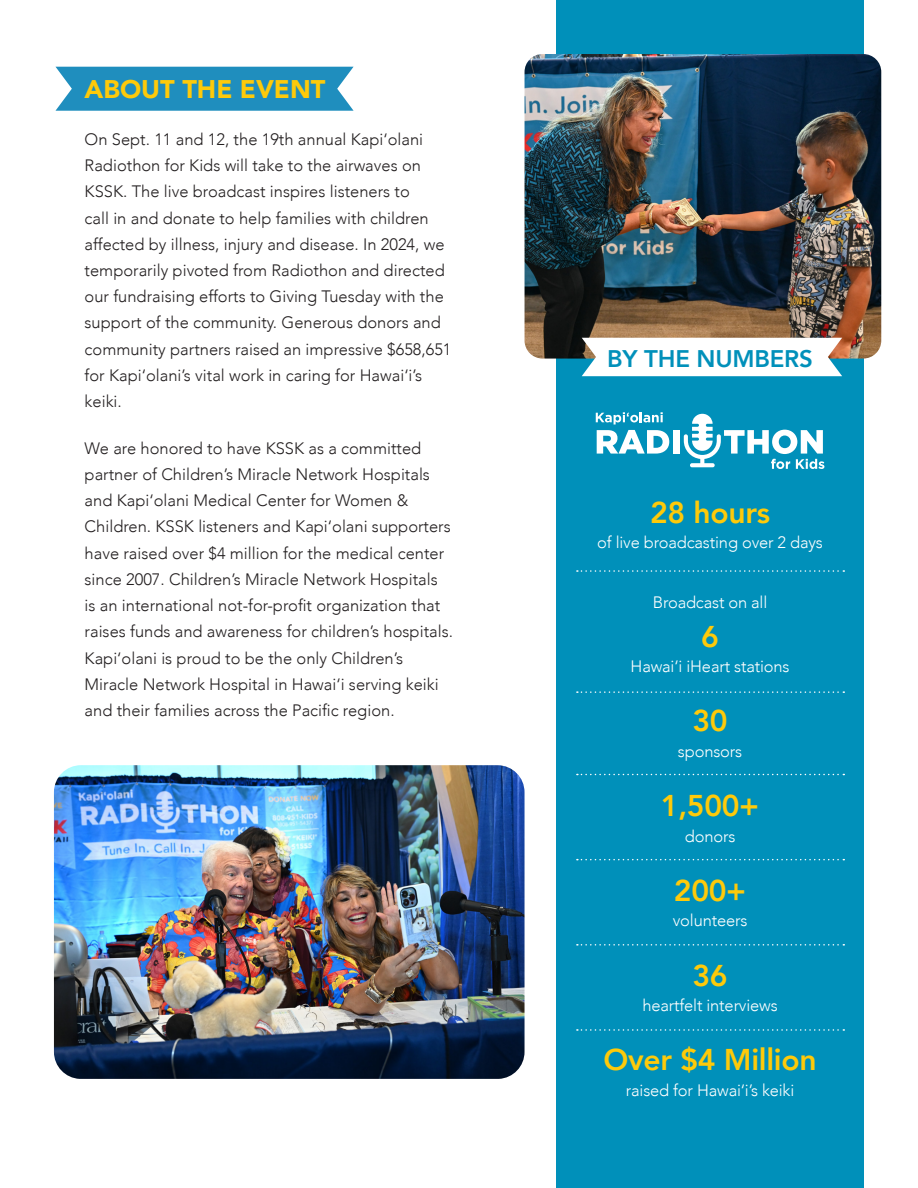
<style>
.page{position:relative;width:918px;height:1188px;background:#fff}
.page>*{position:absolute;margin:0;border:0;box-sizing:border-box;transform-origin:0 0}
.t1{font:800 30px "Avenir";letter-spacing:-.01em;color:#feca0a}
.t2{font:900 25.5px "Avenir";color:#feca0a}
.t3{font:800 24px "Avenir";letter-spacing:-.01em;color:#0090ba}
.t4{font:300 16.5px/26.2px "Avenir";color:#231f20}
.t5{font:300 16.5px "Avenir";letter-spacing:-.01em;color:#fff}
</style>
<div class="page">
<svg style="left:55px;top:67px;width:299px;height:44px;background:#2d95c2"></svg>
<div style="left:556px;top:0;width:308px;height:1188px;background:#0090ba"></div>
<img style="left:54px;top:765px;width:471px;height:314px">
<img style="left:525px;top:54px;width:356px;height:305px">
<div style="left:582px;top:338px;width:260px;height:38px;background:#fff"></div>
<svg style="left:577px;top:570px;width:267px;height:2px"></svg>
<svg style="left:577px;top:691px;width:267px;height:2px"></svg>
<svg style="left:577px;top:774px;width:267px;height:1px"></svg>
<svg style="left:577px;top:859px;width:267px;height:1px"></svg>
<svg style="left:577px;top:944px;width:267px;height:2px"></svg>
<svg style="left:577px;top:1029px;width:267px;height:2px"></svg>
<svg style="left:596px;top:412px;width:67px;height:12px"></svg>
<svg style="left:597px;top:430px;width:72px;height:24px"></svg>
<div style="left:673px;top:430px;width:6px;height:24px;background:#fff"></div>
<svg style="left:684px;top:414px;width:140px;height:55px"></svg>
<p class="t2" style="left:85px;top:68px;width:242px">ABOUT THE EVENT</p>
<p class="t4" style="left:85px;top:126px;width:368px">On Sept. 11 and 12, the 19th annual Kapi‘olani Radiothon for Kids will take to the airwaves on KSSK. The live broadcast inspires listeners to<br>call in and donate to help families with children affected by illness, injury and disease. In 2024, we temporarily pivoted from Radiothon and directed our fundraising efforts to Giving Tuesday with the support of the community. Generous donors and community partners raised an impressive $658,651 for Kapi‘olani’s vital work in caring for Hawai‘i’s keiki.</p>
<p class="t4" style="left:85px;top:435px;width:370px">We are honored to have KSSK as a committed partner of Children’s Miracle Network Hospitals and Kapi‘olani Medical Center for Women &amp; Children. KSSK listeners and Kapi‘olani supporters have raised over $4 million for the medical center since 2007. Children’s Miracle Network Hospitals<br>is an international not-for-profit organization that raises funds and awareness for children’s hospitals.<br>Kapi‘olani is proud to be the only Children’s Miracle Network Hospital in Hawai‘i serving keiki and their families across the Pacific region.</p>
<p class="t3" style="left:607px;top:340px;width:207px">BY THE NUMBERS</p>
<p class="t1" style="left:650px;top:489px;width:122px">28 hours</p>
<p class="t5" style="left:597px;top:533px;width:227px">of live broadcasting over 2 days</p>
<p class="t5" style="left:653px;top:592px;width:116px">Broadcast on all</p>
<p class="t1" style="left:701px;top:613px;width:19px">6</p>
<p class="t5" style="left:631px;top:657px;width:160px">Hawai‘i iHeart stations</p>
<p class="t1" style="left:692px;top:698px;width:37px">30</p>
<p class="t5" style="left:678px;top:742px;width:66px">sponsors</p>
<p class="t1" style="left:661px;top:782px;width:100px">1,500+</p>
<p class="t5" style="left:685px;top:826px;width:52px">donors</p>
<p class="t1" style="left:674px;top:867px;width:74px">200+</p>
<p class="t5" style="left:673px;top:911px;width:76px">volunteers</p>
<p class="t1" style="left:692px;top:952px;width:37px">36</p>
<p class="t5" style="left:642px;top:996px;width:137px">heartfelt interviews</p>
<p class="t1" style="left:604px;top:1037px;width:215px">Over $4 Million</p>
<p class="t5" style="left:626px;top:1081px;width:170px">raised for Hawai‘i’s keiki</p>
</div>
